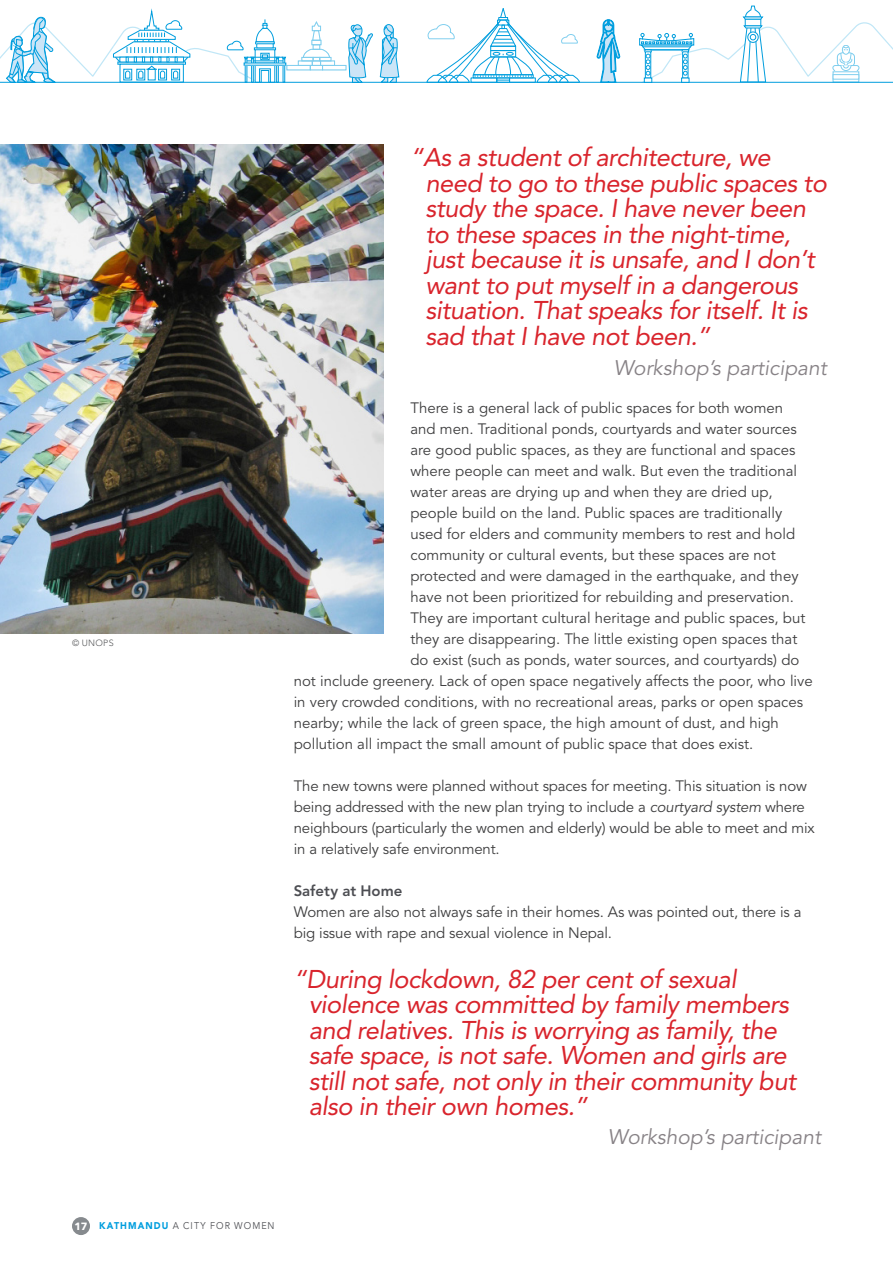
<style>
.page{position:relative;width:893px;height:1263px;background:#fff}
.page>*{position:absolute;margin:0;border:0;box-sizing:border-box;transform-origin:0 0}
.Quote{font:italic 25.5px/25.5px "Avenir";letter-spacing:-.02em;color:#d9242c}
.Quote-2{font:italic 21px "Avenir";color:#878286}
.Text{font:15px/21px "Avenir";color:#3e3e3f}
.Text-2{font:800 15px "Avenir";color:#4d4e53}
.t1{font:9.75px "Avenir";letter-spacing:.115em;color:#4d4e53;scale:.92 1}
.Photo_Credit{font:300 9px "Avenir";letter-spacing:.035em;color:#57585a}
.s1{font-style:italic}
.s2{font-family:"Avenir Next";font-weight:700;font-size:10.5px;color:#fff}
.s3{font-weight:900;color:#009ede}
</style>
<div class="page">
<div style="left:72px;top:1217px;width:18px;height:18px;background:#868a8e;border-radius:50%"></div>
<svg style="left:303px;top:48px;width:27px;height:13px"></svg>
<svg style="left:312px;top:21px;width:9px;height:20px"></svg>
<svg style="left:426px;top:8px;width:154px;height:74px"></svg>
<svg style="left:596px;top:5px;width:297px;height:77px"></svg>
<svg style="left:348px;top:24px;width:25px;height:58px"></svg>
<svg style="left:380px;top:24px;width:19px;height:58px"></svg>
<svg style="left:0;top:8px;width:288px;height:74px"></svg>
<hr style="left:0;top:82px;width:893px;height:1px;background:#009ede">
<img style="left:0;top:144px;width:383px;height:490px">
<p class="Photo_Credit" style="left:72px;top:638px;width:43px">© UNOPS</p>
<p class="Quote" style="left:425px;top:145px;width:403px;text-indent:-15px">“As a student of architecture, we need to go to these public spaces to study the space. I have never been to these spaces in the night-time, just because it is unsafe, and I don’t want to put myself in a dangerous situation. That speaks for itself. It is sad that I have not been.”</p>
<p class="Quote-2" style="left:614px;top:355px;width:215px">Workshop’s participant</p>
<p class="Text" style="left:410px;top:397px;width:374px">There is a general lack of public spaces for both women</p>
<p class="Text" style="left:410px;top:418px;width:388px">and men. Traditional ponds, courtyards and water sources</p>
<p class="Text" style="left:410px;top:439px;width:387px">are good public spaces, as they are functional and spaces</p>
<p class="Text" style="left:410px;top:460px;width:388px">where people can meet and walk. But even the traditional</p>
<p class="Text" style="left:410px;top:481px;width:364px">water areas are drying up and when they are dried up,</p>
<p class="Text" style="left:410px;top:502px;width:373px">people build on the land. Public spaces are traditionally</p>
<p class="Text" style="left:410px;top:523px;width:386px">used for elders and community members to rest and hold</p>
<p class="Text" style="left:410px;top:544px;width:367px">community or cultural events, but these spaces are not</p>
<p class="Text" style="left:410px;top:565px;width:390px">protected and were damaged in the earthquake, and they</p>
<p class="Text" style="left:410px;top:586px;width:385px">have not been prioritized for rebuilding and preservation.</p>
<p class="Text" style="left:410px;top:607px;width:396px">They are important cultural heritage and public spaces, but</p>
<p class="Text" style="left:410px;top:628px;width:388px">they are disappearing. The little existing open spaces that</p>
<p class="Text" style="left:410px;top:649px;width:390px">do exist (such as ponds, water sources, and courtyards) do</p>
<p class="Text" style="left:294px;top:670px;width:521px">not include greenery. Lack of open space negatively affects the poor, who live</p>
<p class="Text" style="left:294px;top:691px;width:511px">in very crowded conditions, with no recreational areas, parks or open spaces</p>
<p class="Text" style="left:294px;top:712px;width:487px">nearby; while the lack of green space, the high amount of dust, and high</p>
<p class="Text" style="left:294px;top:733px;width:461px">pollution all impact the small amount of public space that does exist.</p>
<p class="Text" style="left:294px;top:775px;width:523px">The new towns were planned without spaces for meeting. This situation is now being addressed with the new plan trying to include a <span class="s1">courtyard system</span> where neighbours (particularly the women and elderly) would be able to meet and mix in a relatively safe environment.</p>
<p class="Text-2" style="left:294px;top:881px;width:110px">Safety at Home</p>
<p class="Text" style="left:294px;top:901px;width:509px">Women are also not always safe in their homes. As was pointed out, there is a big issue with rape and sexual violence in Nepal.</p>
<p class="Quote" style="left:309px;top:966px;width:489px;text-indent:-15px">“During lockdown, 82 per cent of sexual violence was committed by family members and relatives. This is worrying as family, the safe space, is not safe. Women and girls are still not safe, not only in their community but also in their own homes.”</p>
<p class="Quote-2" style="left:608px;top:1124px;width:215px">Workshop’s participant</p>
<p class="t1" style="left:74px;top:1220px;width:219px"><span class="s2">17</span> <span class="s3">KATHMANDU</span> A CITY FOR WOMEN</p>
</div>
